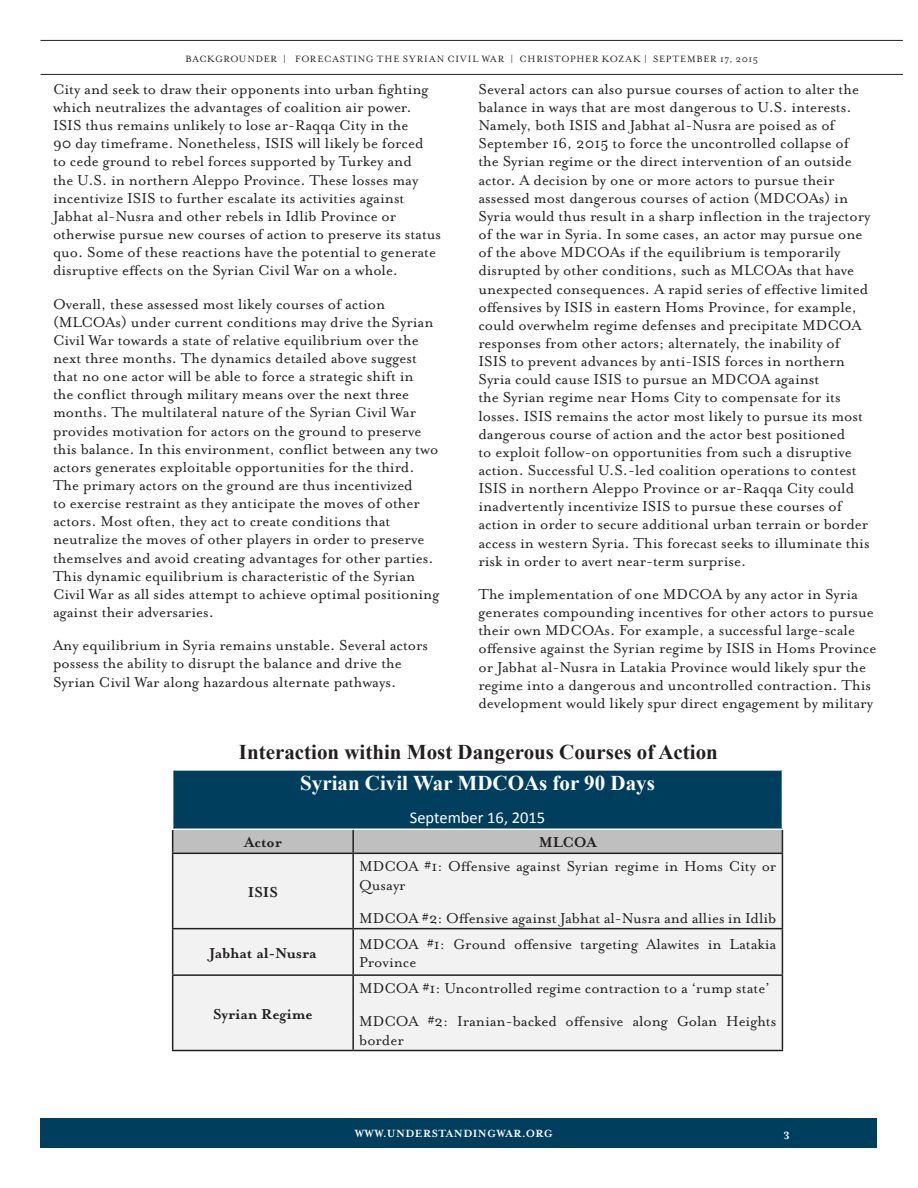
<style>
.page{position:relative;width:918px;height:1188px;background:#fff}
.page>*{position:absolute;margin:0;border:0;box-sizing:border-box;transform-origin:0 0}
.t1{font:700 21px "Times New Roman";color:#231f20}
.t2{font:700 21px "Times New Roman";color:#fff}
.t3{font:16.5px/18.1px "Mrs Eaves Roman";color:#231f20}
.t4{font:700 16.5px "Mrs Eaves";color:#231f20}
.t5{font:16.5px "Calibri";color:#fff}
.t6{font:700 12px "Mrs Eaves";letter-spacing:.04em;color:#fff}
.Article-Page_Title{font:10.5px "Mrs Eaves Roman";letter-spacing:.07em;color:#231f20}
</style>
<div class="page">
<div style="left:40px;top:1118px;width:838px;height:30px;background:#003e5e"></div>
<hr style="left:40px;top:40px;width:863px;height:1px;background:#231f20">
<hr style="left:40px;top:74px;width:863px;height:1px;background:#231f20">
<div style="left:173px;top:770px;width:609px;height:59px;background:#003e5e"></div>
<div style="left:173px;top:854px;width:609px;height:196px;background:#f2f2f2"></div>
<div style="left:172px;top:830px;width:611px;height:23px;background:#bfbfbf"></div>
<hr style="left:172px;top:853px;width:181px;height:1px;background:#231f20">
<hr style="left:172px;top:854px;width:1px;height:74px;background:#231f20">
<hr style="left:353px;top:853px;width:430px;height:1px;background:#231f20">
<hr style="left:352px;top:854px;width:2px;height:74px;background:#231f20">
<hr style="left:782px;top:854px;width:1px;height:74px;background:#231f20">
<hr style="left:172px;top:928px;width:181px;height:1px;background:#231f20">
<hr style="left:172px;top:929px;width:1px;height:45px;background:#231f20">
<hr style="left:353px;top:928px;width:430px;height:1px;background:#231f20">
<hr style="left:352px;top:929px;width:2px;height:45px;background:#231f20">
<hr style="left:782px;top:929px;width:1px;height:45px;background:#231f20">
<hr style="left:172px;top:974px;width:181px;height:2px;background:#231f20">
<hr style="left:172px;top:976px;width:1px;height:74px;background:#231f20">
<hr style="left:353px;top:974px;width:430px;height:2px;background:#231f20">
<hr style="left:352px;top:976px;width:2px;height:74px;background:#231f20">
<hr style="left:782px;top:976px;width:1px;height:74px;background:#231f20">
<hr style="left:172px;top:1050px;width:181px;height:1px;background:#231f20">
<hr style="left:353px;top:1050px;width:430px;height:1px;background:#231f20">
<hr style="left:172px;top:769px;width:181px;height:2px;background:#fff">
<hr style="left:353px;top:769px;width:430px;height:2px;background:#fff">
<p class="Article-Page_Title" style="left:185px;top:53px;width:574px">BACKGROUNDER | FORECASTING THE SYRIAN CIVIL WAR | CHRISTOPHER KOZAK | SEPTEMBER 17, 2015</p>
<p class="t3" style="left:53px;top:80px;width:390px">City and seek to draw their opponents into urban fighting which neutralizes the advantages of coalition air power.<br>ISIS thus remains unlikely to lose ar-Raqqa City in the<br>90 day timeframe. Nonetheless, ISIS will likely be forced<br>to cede ground to rebel forces supported by Turkey and<br>the U.S. in northern Aleppo Province. These losses may incentivize ISIS to further escalate its activities against Jabhat al-Nusra and other rebels in Idlib Province or otherwise pursue new courses of action to preserve its status quo. Some of these reactions have the potential to generate disruptive effects on the Syrian Civil War on a whole.</p>
<p class="t3" style="left:53px;top:295px;width:388px">Overall, these assessed most likely courses of action (MLCOAs) under current conditions may drive the Syrian Civil War towards a state of relative equilibrium over the next three months. The dynamics detailed above suggest that no one actor will be able to force a strategic shift in<br>the conflict through military means over the next three months. The multilateral nature of the Syrian Civil War provides motivation for actors on the ground to preserve this balance. In this environment, conflict between any two actors generates exploitable opportunities for the third.<br>The primary actors on the ground are thus incentivized<br>to exercise restraint as they anticipate the moves of other actors. Most often, they act to create conditions that neutralize the moves of other players in order to preserve themselves and avoid creating advantages for other parties.<br>This dynamic equilibrium is characteristic of the Syrian Civil War as all sides attempt to achieve optimal positioning against their adversaries.</p>
<p class="t3" style="left:53px;top:636px;width:377px">Any equilibrium in Syria remains unstable. Several actors possess the ability to disrupt the balance and drive the<br>Syrian Civil War along hazardous alternate pathways.</p>
<p class="t3" style="left:478px;top:80px;width:394px">Several actors can also pursue courses of action to alter the balance in ways that are most dangerous to U.S. interests.<br>Namely, both ISIS and Jabhat al-Nusra are poised as of September 16, 2015 to force the uncontrolled collapse of the Syrian regime or the direct intervention of an outside actor. A decision by one or more actors to pursue their assessed most dangerous courses of action (MDCOAs) in Syria would thus result in a sharp inflection in the trajectory of the war in Syria. In some cases, an actor may pursue one of the above MDCOAs if the equilibrium is temporarily disrupted by other conditions, such as MLCOAs that have unexpected consequences. A rapid series of effective limited offensives by ISIS in eastern Homs Province, for example, could overwhelm regime defenses and precipitate MDCOA responses from other actors; alternately, the inability of ISIS to prevent advances by anti-ISIS forces in northern Syria could cause ISIS to pursue an MDCOA against<br>the Syrian regime near Homs City to compensate for its losses. ISIS remains the actor most likely to pursue its most dangerous course of action and the actor best positioned<br>to exploit follow-on opportunities from such a disruptive action. Successful U.S.-led coalition operations to contest ISIS in northern Aleppo Province or ar-Raqqa City could inadvertently incentivize ISIS to pursue these courses of action in order to secure additional urban terrain or border access in western Syria. This forecast seeks to illuminate this risk in order to avert near-term surprise.</p>
<p class="t3" style="left:478px;top:585px;width:399px">The implementation of one MDCOA by any actor in Syria generates compounding incentives for other actors to pursue their own MDCOAs. For example, a successful large-scale offensive against the Syrian regime by ISIS in Homs Province or Jabhat al-Nusra in Latakia Province would likely spur the regime into a dangerous and uncontrolled contraction. This development would likely spur direct engagement by military</p>
<p class="t1" style="left:239px;top:738px;width:481px">Interaction within Most Dangerous Courses of Action</p>
<p class="t2" style="left:300px;top:769px;width:356px">Syrian Civil War MDCOAs for 90 Days</p>
<p class="t5" style="left:410px;top:807px;width:137px">September 16, 2015</p>
<p class="t4" style="left:244px;top:833px;width:39px">Actor</p>
<p class="t4" style="left:539px;top:833px;width:60px">MLCOA</p>
<p class="t4" style="left:248px;top:883px;width:32px">ISIS</p>
<p class="t3" style="left:359px;top:858px;width:419px">MDCOA #1: Offensive against Syrian regime in Homs City or<br>Qusayr</p>
<p class="t3" style="left:359px;top:909px;width:419px">MDCOA #2: Offensive against Jabhat al-Nusra and allies in Idlib</p>
<p class="t4" style="left:209px;top:943px;width:109px">Jabhat al-Nusra</p>
<p class="t3" style="left:359px;top:935px;width:419px">MDCOA #1: Ground offensive targeting Alawites in Latakia<br>Province</p>
<p class="t4" style="left:213px;top:1004px;width:101px">Syrian Regime</p>
<p class="t3" style="left:359px;top:979px;width:412px">MDCOA #1: Uncontrolled regime contraction to a ‘rump state’</p>
<p class="t3" style="left:359px;top:1013px;width:419px">MDCOA #2: Iranian-backed offensive along Golan Heights border</p>
<p class="t6" style="left:355px;top:1126px;width:199px">WWW.UNDERSTANDINGWAR.ORG</p>
<p class="t6" style="left:783px;top:1126px;width:8px">3</p>
</div>
